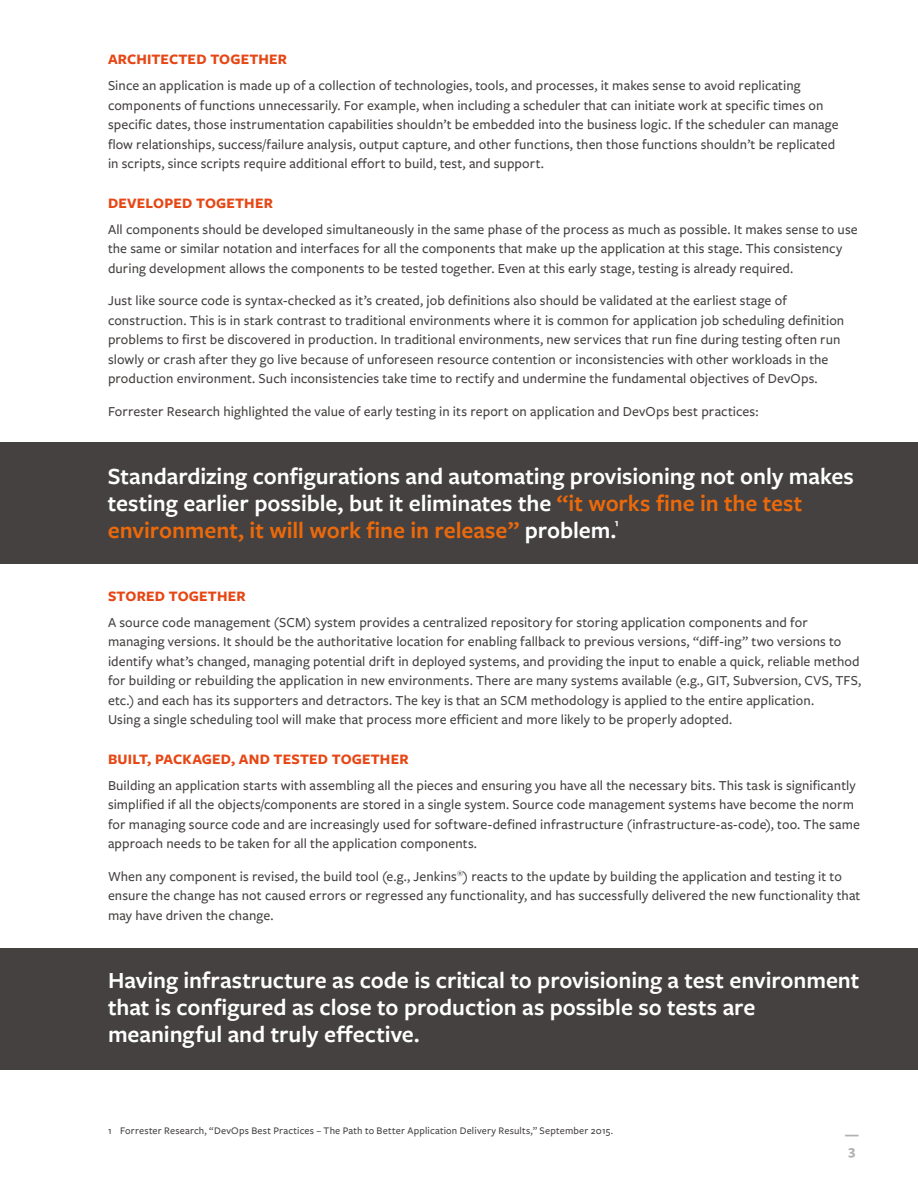
<style>
.page{position:relative;width:918px;height:1188px;background:#fff}
.page>*{position:absolute;margin:0;border:0;box-sizing:border-box;transform-origin:0 0}
.t1{font:600 24px/27px "Freight Sans Pro";letter-spacing:-.005em;color:#fff}
.t2{font:700 15px "Freight Sans Pro";letter-spacing:.01em;color:#e64715}
.t3{font:500 14.25px/19.5px "Freight Sans Pro";letter-spacing:.005em;color:#444140}
.t4{font:700 14.25px/15.8px "Freight Sans Pro";color:#b1b1af}
.t5{font:500 10.5px "Freight Sans Pro";letter-spacing:.02em;color:#444140}
.s1{color:#eb690b}
</style>
<div class="page">
<div style="left:0;top:948px;width:918px;height:122px;background:#444140"></div>
<div style="left:0;top:442px;width:918px;height:122px;background:#444140"></div>
<p class="t2" style="left:108px;top:49px;width:181px">ARCHITECTED TOGETHER</p>
<p class="t3" style="left:108px;top:75px;width:732px">Since an application is made up of a collection of technologies, tools, and processes, it makes sense to avoid replicating components of functions unnecessarily. For example, when including a scheduler that can initiate work at specific times on specific dates, those instrumentation capabilities shouldn’t be embedded into the business logic. If the scheduler can manage flow relationships, success/failure analysis, output capture, and other functions, then those functions shouldn’t be replicated in scripts, since scripts require additional effort to build, test, and support.</p>
<p class="t2" style="left:108px;top:192px;width:167px">DEVELOPED TOGETHER</p>
<p class="t3" style="left:108px;top:219px;width:751px">All components should be developed simultaneously in the same phase of the process as much as possible. It makes sense to use the same or similar notation and interfaces for all the components that make up the application at this stage. This consistency during development allows the components to be tested together. Even at this early stage, testing is already required.</p>
<p class="t3" style="left:108px;top:290px;width:738px">Just like source code is syntax-checked as it’s created, job definitions also should be validated at the earliest stage of construction. This is in stark contrast to traditional environments where it is common for application job scheduling definition problems to first be discovered in production. In traditional environments, new services that run fine during testing often run slowly or crash after they go live because of unforeseen resource contention or inconsistencies with other workloads in the production environment. Such inconsistencies take time to rectify and undermine the fundamental objectives of DevOps.</p>
<p class="t3" style="left:108px;top:401px;width:652px">Forrester Research highlighted the value of early testing in its report on application and DevOps best practices:</p>
<h1 class="t1" style="left:108px;top:462px;width:747px">Standardizing configurations and automating provisioning not only makes testing earlier possible, but it eliminates the <span class="s1">“it works fine in the test environment, it will work fine in release”</span> problem.<sup>¹</sup></h1>
<p class="t2" style="left:108px;top:586px;width:139px">STORED TOGETHER</p>
<p class="t3" style="left:108px;top:612px;width:755px">A source code management (SCM) system provides a centralized repository for storing application components and for managing versions. It should be the authoritative location for enabling fallback to previous versions, “diff-ing” two versions to identify what’s changed, managing potential drift in deployed systems, and providing the input to enable a quick, reliable method for building or rebuilding the application in new environments. There are many systems available (e.g., GIT, Subversion, CVS, TFS, etc.) and each has its supporters and detractors. The key is that an SCM methodology is applied to the entire application.<br>Using a single scheduling tool will make that process more efficient and more likely to be properly adopted.</p>
<p class="t2" style="left:108px;top:749px;width:302px">BUILT, PACKAGED, AND TESTED TOGETHER</p>
<p class="t3" style="left:108px;top:775px;width:754px">Building an application starts with assembling all the pieces and ensuring you have all the necessary bits. This task is significantly simplified if all the objects/components are stored in a single system. Source code management systems have become the norm for managing source code and are increasingly used for software-defined infrastructure (infrastructure-as-code), too. The same approach needs to be taken for all the application components.</p>
<p class="t3" style="left:108px;top:866px;width:754px">When any component is revised, the build tool (e.g., Jenkins<sup>®</sup>) reacts to the update by building the application and testing it to ensure the change has not caused errors or regressed any functionality, and has successfully delivered the new functionality that may have driven the change.</p>
<h1 class="t1" style="left:108px;top:966px;width:753px">Having infrastructure as code is critical to provisioning a test environment that is configured as close to production as possible so tests are meaningful and truly effective.</h1>
<p class="t5" style="left:108px;top:1124px;width:507px">1 Forrester Research, “DevOps Best Practices – The Path to Better Application Delivery Results,” September 2015.</p>
<p class="t4" style="left:845px;top:1126px;width:16px">—<br>3</p>
</div>
